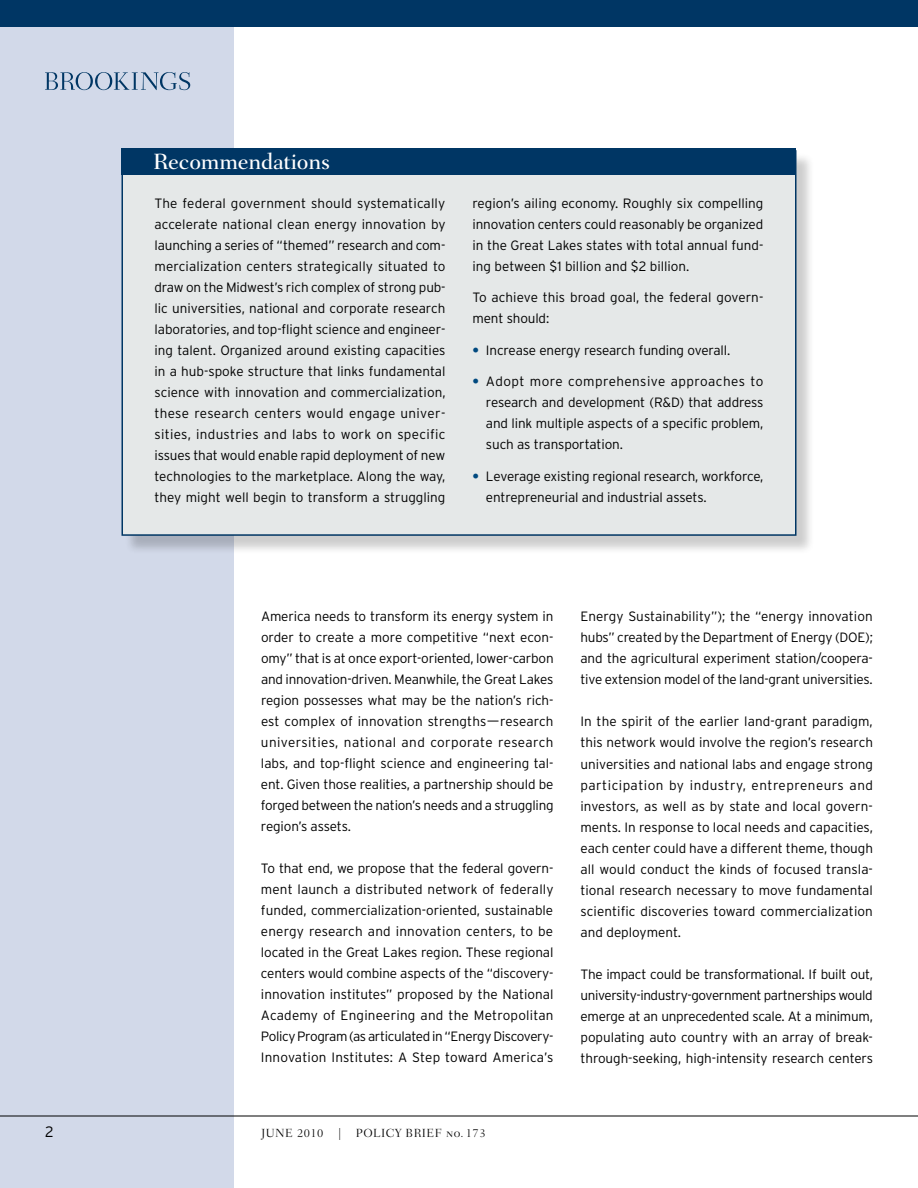
<style>
.page{position:relative;width:918px;height:1188px;background:#fff}
.page>*{position:absolute;margin:0;border:0;box-sizing:border-box;transform-origin:0 0}
.t1{font:500 22.5px "Fairfield LT Std";letter-spacing:-.01em;color:#fff}
.t2{font:300 15px "Interstate";color:#000}
.t3{font:300 13.5px/21px "Interstate";letter-spacing:-.01em;color:#000;text-align:justify}
.t4{font:300 12px "Fairfield LT Std";letter-spacing:.04em;color:#000}
.s1{font-weight:700;color:#00497f}
</style>
<div class="page">
<div style="left:0;top:0;width:234px;height:1188px;background:#d2d9e9"></div>
<div style="left:0;top:0;width:918px;height:27px;background:#003664"></div>
<svg style="left:45px;top:72px;width:145px;height:18px"></svg>
<div style="left:124px;top:153px;width:691px;height:401px;background:#000;opacity:.2"></div>
<div style="left:122px;top:151px;width:674px;height:384px;background:#e5e8e8"></div>
<div style="left:122px;top:148px;width:674px;height:28px;background:#003664"></div>
<hr style="left:0;top:1116px;width:918px;height:1px;background:#000">
<h1 class="t1" style="left:153px;top:149px;width:179px">Recommendations</h1>
<p class="t3" style="left:154px;top:192px;width:293px">The federal government should systematically accelerate national clean energy innovation by launching a series of “themed” research and com&shy;mercialization centers strategically situated to draw on the Midwest’s rich complex of strong pub&shy;lic universities, national and corporate research laboratories, and top-flight science and engineer&shy;ing talent. Organized around existing capacities in a hub-spoke structure that links fundamental science with innovation and commercialization, these research centers would engage univer&shy;sities, industries and labs to work on specific issues that would enable rapid deployment of new technologies to the marketplace. Along the way, they might well begin to transform a struggling</p>
<p class="t3" style="left:473px;top:192px;width:293px">region’s ailing economy. Roughly six compelling innovation centers could reasonably be organized in the Great Lakes states with total annual fund&shy;ing between $1 billion and $2 billion.</p>
<p class="t3" style="left:472px;top:287px;width:293px">To achieve this broad goal, the federal govern&shy;ment should:</p>
<p class="t3" style="left:472px;top:339px;width:259px"><span class="s1">•</span> Increase energy research funding overall.</p>
<p class="t3" style="left:486px;top:371px;width:279px;text-indent:-14px"><span class="s1">•</span> Adopt more comprehensive approaches to research and development (R&amp;D) that address and link multiple aspects of a specific problem, such as transportation.</p>
<p class="t3" style="left:486px;top:465px;width:279px;text-indent:-14px"><span class="s1">•</span> Leverage existing regional research, workforce, entrepreneurial and industrial assets.</p>
<p class="t3" style="left:261px;top:606px;width:294px">America needs to transform its energy system in order to create a more competitive “next econ&shy;omy” that is at once export-oriented, lower-carbon and innovation-driven. Meanwhile, the Great Lakes region possesses what may be the nation’s rich&shy;est complex of innovation strengths—research universities, national and corporate research labs, and top-flight science and engineering tal&shy;ent. Given those realities, a partnership should be forged between the nation’s needs and a struggling region’s assets.</p>
<p class="t3" style="left:261px;top:858px;width:294px">To that end, we propose that the federal govern&shy;ment launch a distributed network of federally funded, commercialization-oriented, sustainable energy research and innovation centers, to be located in the Great Lakes region. These regional centers would combine aspects of the “discovery&shy;innovation institutes” proposed by the National Academy of Engineering and the Metropolitan Policy Program (as articulated in “Energy Discovery-Innovation Institutes: A Step toward America’s</p>
<p class="t2" style="left:45px;top:1123px;width:10px">2</p>
<p class="t4" style="left:261px;top:1126px;width:226px">JUNE 2010 | POLICY BRIEF no. 173</p>
<p class="t3" style="left:581px;top:606px;width:294px">Energy Sustainability”); the “energy innovation hubs” created by the Department of Energy (DOE); and the agricultural experiment station/coopera&shy;tive extension model of the land-grant universities.</p>
<p class="t3" style="left:581px;top:711px;width:294px">In the spirit of the earlier land-grant paradigm, this network would involve the region’s research universities and national labs and engage strong participation by industry, entrepreneurs and investors, as well as by state and local govern&shy;ments. In response to local needs and capacities, each center could have a different theme, though all would conduct the kinds of focused transla&shy;tional research necessary to move fundamental scientific discoveries toward commercialization and deployment.</p>
<p class="t3" style="left:581px;top:963px;width:294px">The impact could be transformational. If built out, university-industry-government partnerships would emerge at an unprecedented scale. At a minimum, populating auto country with an array of break&shy;through-seeking, high-intensity research centers</p>
</div>
